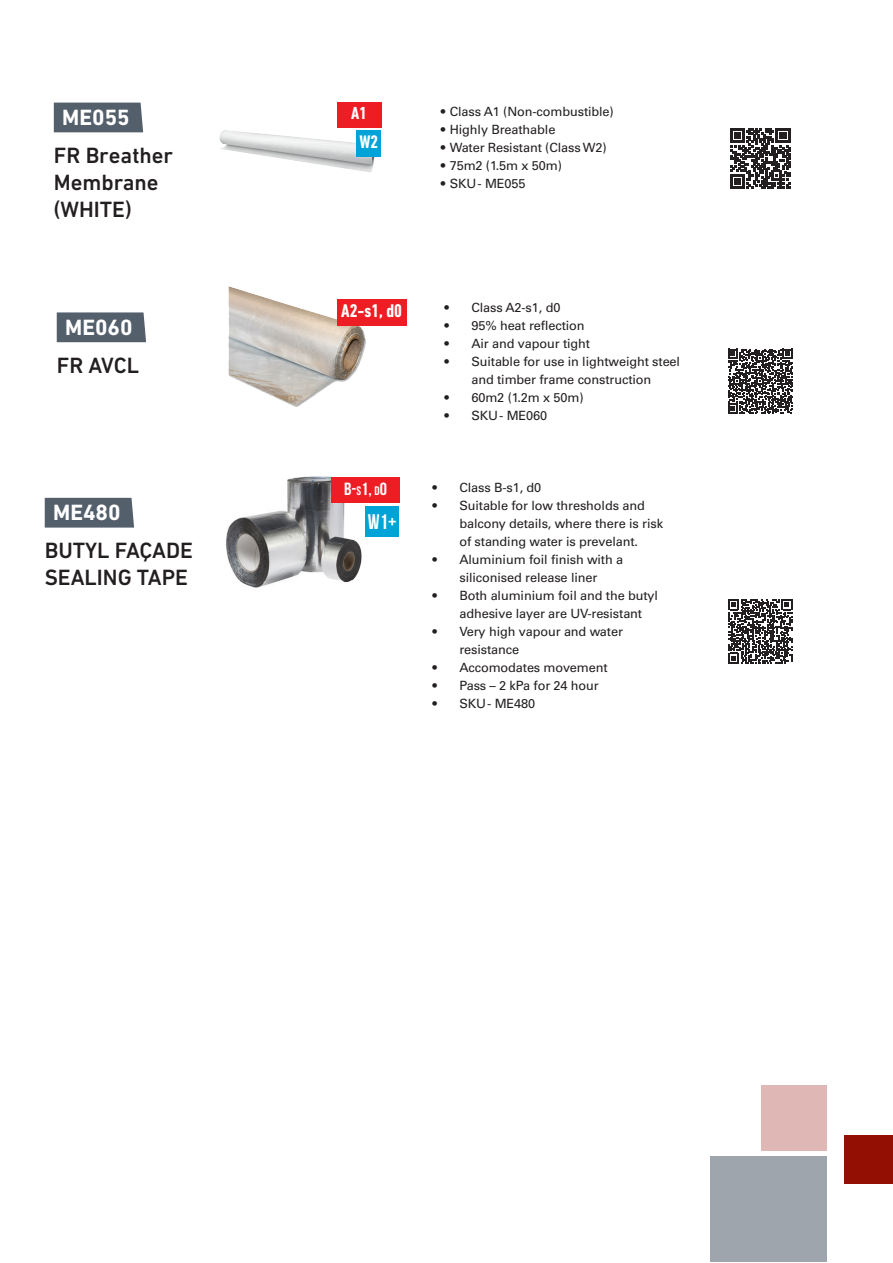
<style>
.page{position:relative;width:893px;height:1263px;background:#fff}
.page>*{position:absolute;margin:0;border:0;box-sizing:border-box;transform-origin:0 0}
.Product_name{font:500 22.5px/27px "DIN Next W1 G";color:#231f20}
.Shortcut_flag{font:700 22.5px "DIN Next W1 G";color:#fff}
.t1{font:21.15px "Bebas Neue";color:#fff}
.t2{font:700 condensed 18.75px "DIN Next LT Pro";color:#fff}
.t3{font:700 condensed 18.45px "DIN Next LT Pro";color:#fff}
.t4{font:17.7px "Bebas Neue";color:#fff}
.t5{font:700 condensed 17.7px "DIN Next LT Pro";color:#fff}
.t6{font:12.75px/18px "Univers LTCYR 55 Roman";letter-spacing:-.01em;color:#231f20}
.s1{font-size:12.3px}
</style>
<div class="page">
<div style="left:761px;top:1086px;width:66px;height:65px;background:#dfb7b4"></div>
<div style="left:710px;top:1157px;width:117px;height:105px;background:#9ea5ad"></div>
<div style="left:845px;top:1136px;width:48px;height:48px;background:#930f03"></div>
<img style="left:219px;top:102px;width:163px;height:71px">
<div style="left:54px;top:103px;width:89px;height:29px;background:#545f6c"></div>
<img style="left:228px;top:286px;width:179px;height:121px">
<div style="left:57px;top:312px;width:89px;height:30px;background:#545f6c"></div>
<svg style="left:728px;top:349px;width:65px;height:65px"></svg>
<svg style="left:730px;top:129px;width:60px;height:59px"></svg>
<div style="left:337px;top:102px;width:44px;height:25px;background:#ee1d23"></div>
<div style="left:356px;top:131px;width:25px;height:26px;background:#00a3d7"></div>
<div style="left:337px;top:299px;width:69px;height:27px;background:#ee1d23"></div>
<img style="left:226px;top:476px;width:155px;height:112px">
<div style="left:45px;top:498px;width:89px;height:30px;background:#545f6c"></div>
<div style="left:331px;top:478px;width:69px;height:25px;background:#ee1d23"></div>
<div style="left:365px;top:507px;width:34px;height:30px;background:#00a3d7"></div>
<svg style="left:728px;top:599px;width:64px;height:64px"></svg>
<p class="Shortcut_flag" style="left:62px;top:104px;width:69px">ME055</p>
<p class="Product_name" style="left:54px;top:142px;width:121px">FR Breather<br>Membrane (WHITE)</p>
<p class="Shortcut_flag" style="left:65px;top:314px;width:69px">ME060</p>
<p class="Product_name" style="left:57px;top:352px;width:84px">FR AVCL</p>
<p class="Shortcut_flag" style="left:53px;top:500px;width:69px">ME480</p>
<p class="Product_name" style="left:45px;top:537px;width:150px">BUTYL FAÇADE<br>SEALING TAPE</p>
<p class="t5" style="left:351px;top:103px;width:17px">A1</p>
<p class="t3" style="left:359px;top:132px;width:20px">W2</p>
<p class="t6" style="left:441px;top:102px;width:175px">• Class A1 (Non-combustible)</p>
<p class="t6" style="left:441px;top:120px;width:116px">• Highly Breathable</p>
<p class="t6" style="left:441px;top:138px;width:167px">• Water Resistant (Class W2)</p>
<p class="t6" style="left:441px;top:156px;width:123px">• 75m2 (1.5m x 50m)</p>
<p class="t6" style="left:441px;top:174px;width:86px">• SKU - ME055</p>
<p class="t2" style="left:341px;top:300px;width:62px">A2-s1, d0</p>
<p class="t4" style="left:344px;top:479px;width:44px">B-<span class="s1">s</span>1, <span class="s1">d</span>0</p>
<p class="t1" style="left:368px;top:510px;width:30px">w1+</p>
<p class="t6" style="left:444px;top:297px;width:117px">• Class A2-s1, d0</p>
<p class="t6" style="left:444px;top:315px;width:142px">• 95% heat reflection</p>
<p class="t6" style="left:444px;top:333px;width:147px">• Air and vapour tight</p>
<p class="t6" style="left:444px;top:351px;width:237px;text-align:center">• Suitable for use in lightweight steel and timber frame construction</p>
<p class="t6" style="left:444px;top:387px;width:141px">• 60m2 (1.2m x 50m)</p>
<p class="t6" style="left:444px;top:405px;width:104px">• SKU - ME060</p>
<p class="t6" style="left:432px;top:477px;width:110px">• Class B-s1, d0</p>
<p class="t6" style="left:459px;top:495px;width:205px;text-indent:-27px">• Suitable for low thresholds and balcony details, where there is risk of standing water is prevelant.</p>
<p class="t6" style="left:432px;top:549px;width:192px;text-align:center">• Aluminium foil finish with a siliconised release liner</p>
<p class="t6" style="left:459px;top:585px;width:200px;text-indent:-27px">• Both aluminium foil and the butyl adhesive layer are UV-resistant</p>
<p class="t6" style="left:459px;top:621px;width:165px;text-indent:-27px">• Very high vapour and water resistance</p>
<p class="t6" style="left:432px;top:657px;width:177px">• Accomodates movement</p>
<p class="t6" style="left:432px;top:675px;width:168px">• Pass – 2 kPa for 24 hour</p>
<p class="t6" style="left:432px;top:693px;width:104px">• SKU - ME480</p>
</div>
